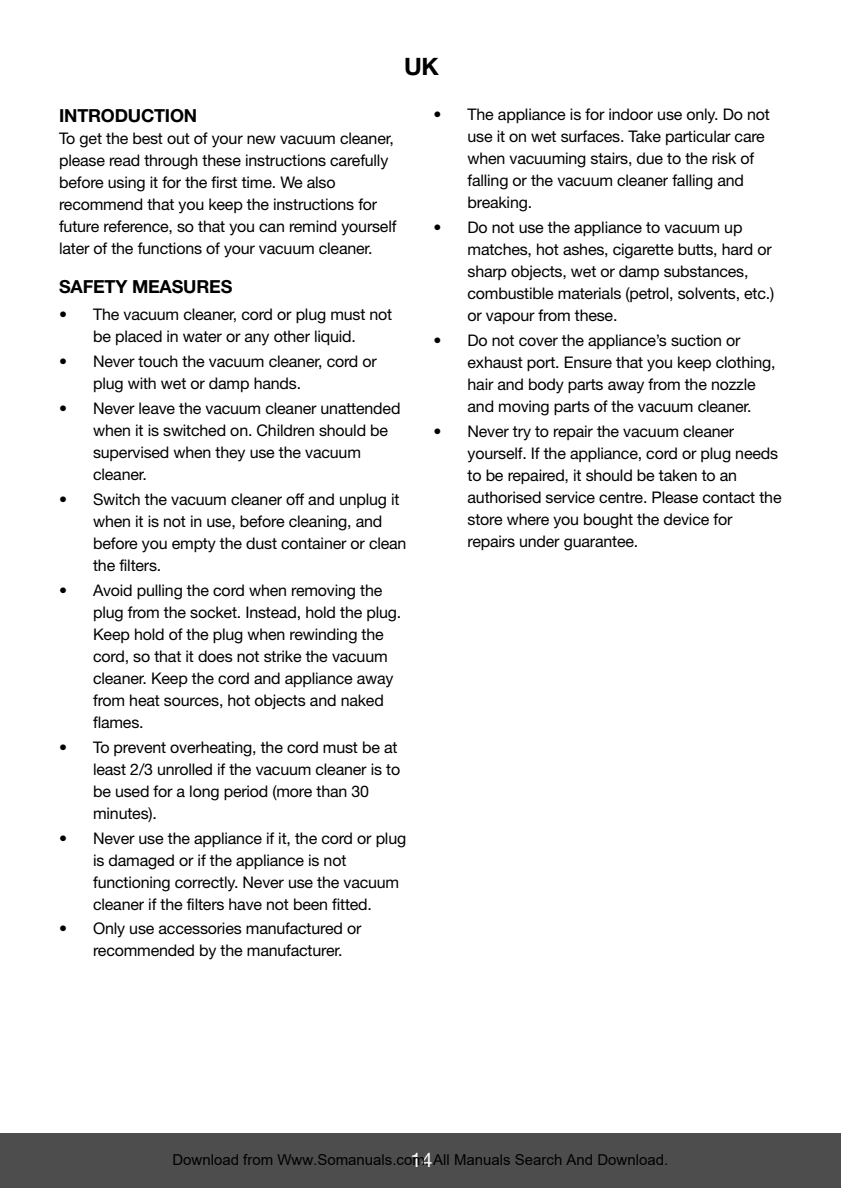
<style>
.page{position:relative;width:841px;height:1188px;background:#fff}
.page>*{position:absolute;margin:0;border:0;box-sizing:border-box;transform-origin:0 0}
.t1{font:700 24px "Helvetica Neue";color:#000}
.t2{font:20px "Helvetica Neue";color:#fff}
.t3{font:700 18px "Helvetica Neue";letter-spacing:-.01em;color:#000}
.t4{font:16px/22px "Helvetica Neue";letter-spacing:-.01em;color:#000}
.t5{font:15px "Arial";color:#000}
</style>
<div class="page">
<div style="left:0;top:1133px;width:841px;height:55px;background:#4d4d4d"></div>
<h1 class="t1" style="left:404px;top:58px;width:36px">UK</h1>
<p class="t3" style="left:59px;top:109px;width:140px">INTRODUCTION</p>
<p class="t4" style="left:59px;top:128px;width:339px">To get the best out of your new vacuum cleaner, please read through these instructions carefully before using it for the first time. We also recommend that you keep the instructions for future reference, so that you can remind yourself later of the functions of your vacuum cleaner.</p>
<p class="t3" style="left:59px;top:280px;width:175px">SAFETY MEASURES</p>
<p class="t4" style="left:59px;top:305px;width:335px;text-align:center">• The vacuum cleaner, cord or plug must not be placed in water or any other liquid.</p>
<p class="t4" style="left:93px;top:352px;width:285px;text-indent:-34px">• Never touch the vacuum cleaner, cord or plug with wet or damp hands.</p>
<p class="t4" style="left:93px;top:399px;width:309px;text-indent:-34px">• Never leave the vacuum cleaner unattended when it is switched on. Children should be supervised when they use the vacuum cleaner.</p>
<p class="t4" style="left:93px;top:490px;width:315px;text-indent:-34px">• Switch the vacuum cleaner off and unplug it when it is not in use, before cleaning, and before you empty the dust container or clean the filters.</p>
<p class="t4" style="left:93px;top:580px;width:310px;text-indent:-34px">• Avoid pulling the cord when removing the plug from the socket. Instead, hold the plug.<br>Keep hold of the plug when rewinding the cord, so that it does not strike the vacuum cleaner. Keep the cord and appliance away from heat sources, hot objects and naked flames.</p>
<p class="t4" style="left:93px;top:737px;width:308px;text-indent:-34px">• To prevent overheating, the cord must be at least 2/3 unrolled if the vacuum cleaner is to be used for a long period (more than 30 minutes).</p>
<p class="t4" style="left:93px;top:828px;width:315px;text-indent:-34px">• Never use the appliance if it, the cord or plug is damaged or if the appliance is not functioning correctly. Never use the vacuum cleaner if the filters have not been fitted.</p>
<p class="t4" style="left:93px;top:919px;width:270px;text-indent:-34px">• Only use accessories manufactured or recommended by the manufacturer.</p>
<p class="t4" style="left:467px;top:105px;width:304px;text-indent:-34px">• The appliance is for indoor use only. Do not use it on wet surfaces. Take particular care when vacuuming stairs, due to the risk of falling or the vacuum cleaner falling and breaking.</p>
<p class="t4" style="left:467px;top:218px;width:308px;text-indent:-34px">• Do not use the appliance to vacuum up matches, hot ashes, cigarette butts, hard or sharp objects, wet or damp substances, combustible materials (petrol, solvents, etc.) or vapour from these.</p>
<p class="t4" style="left:467px;top:331px;width:309px;text-indent:-34px">• Do not cover the appliance’s suction or exhaust port. Ensure that you keep clothing, hair and body parts away from the nozzle and moving parts of the vacuum cleaner.</p>
<p class="t4" style="left:467px;top:421px;width:315px;text-indent:-34px">• Never try to repair the vacuum cleaner yourself. If the appliance, cord or plug needs to be repaired, it should be taken to an authorised service centre. Please contact the store where you bought the device for repairs under guarantee.</p>
<p class="t2" style="left:410px;top:1152px;width:24px">14</p>
<p class="t5" style="left:172px;top:1151px;width:497px">Download from Www.Somanuals.com. All Manuals Search And Download.</p>
</div>
